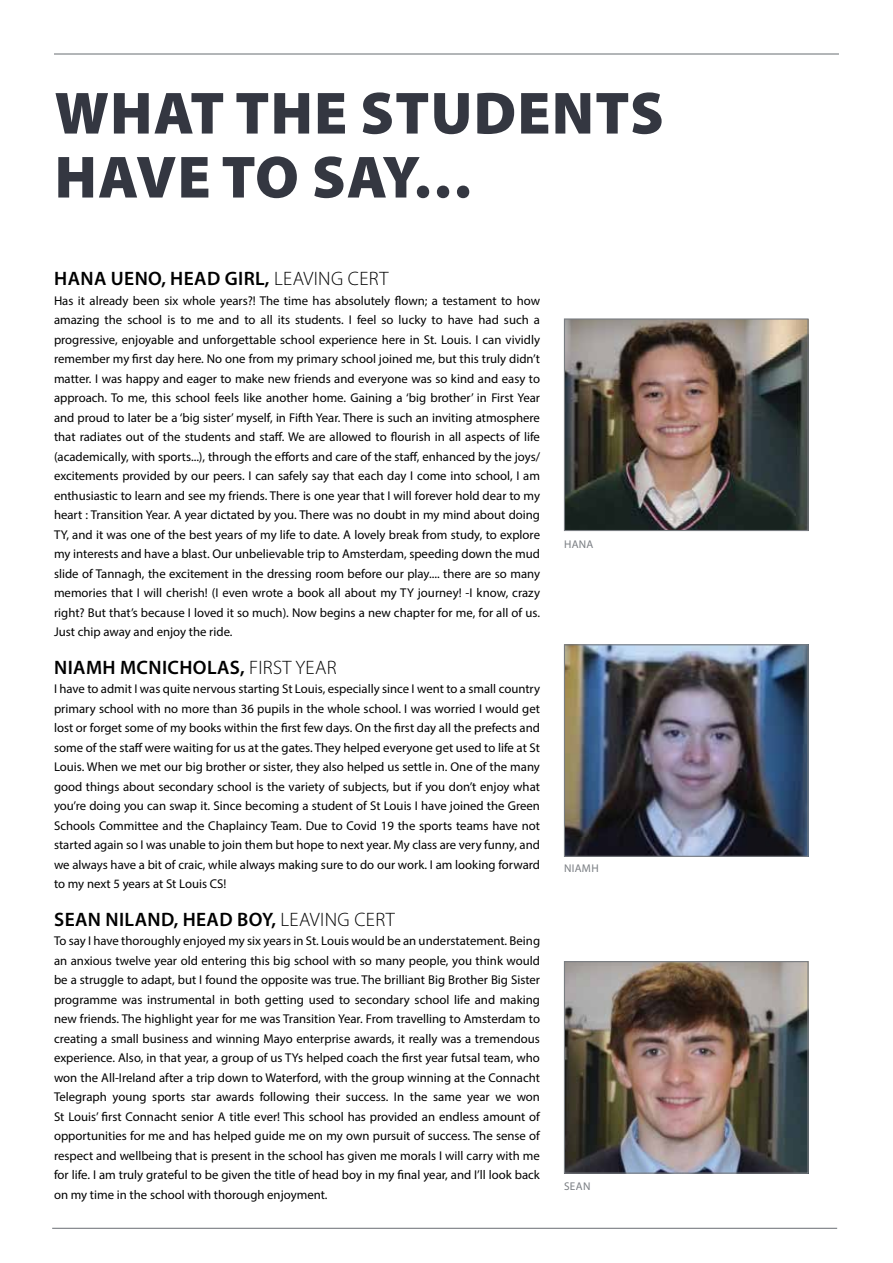
<style>
.page{position:relative;width:893px;height:1263px;background:#fff}
.page>*{position:absolute;margin:0;border:0;box-sizing:border-box;transform-origin:0 0}
.t1{font:900 60px/63.9px "Myriad Pro";letter-spacing:.02em;color:#343741}
.t2{font:600 19.5px "Myriad Pro";letter-spacing:.02em;color:#000}
.t3{font:12.75px/19.5px "Myriad Pro";color:#000;text-align:justify}
.t4{font:11.25px "Myriad Pro";letter-spacing:.03em;color:#797d82}
.s1{font-weight:300}
</style>
<div class="page">
<hr style="left:54px;top:53px;width:785px;height:2px;background:#797d82">
<img style="left:566px;top:320px;width:241px;height:209px">
<div style="left:564px;top:318px;width:245px;height:213px;border:1px solid #797d82"></div>
<img style="left:566px;top:646px;width:241px;height:209px">
<div style="left:564px;top:644px;width:245px;height:213px;border:1px solid #797d82"></div>
<img style="left:566px;top:963px;width:241px;height:209px">
<div style="left:564px;top:961px;width:245px;height:213px;border:1px solid #797d82"></div>
<hr style="left:52px;top:1228px;width:785px;height:1px;background:#797d82">
<h1 class="t1" style="left:55px;top:79px;width:611px">WHAT THE STUDENTS<br>HAVE TO SAY…</h1>
<h2 class="t2" style="left:54px;top:266px;width:336px">HANA UENO, HEAD GIRL, <span class="s1">LEAVING CERT</span></h2>
<p class="t3" style="left:54px;top:291px;width:488px">Has it already been six whole years?! The time has absolutely flown; a testament to how amazing the school is to me and to all its students. I feel so lucky to have had such a progressive, enjoyable and unforgettable school experience here in St. Louis. I can vividly remember my first day here. No one from my primary school joined me, but this truly didn’t matter. I was happy and eager to make new friends and everyone was so kind and easy to approach. To me, this school feels like another home. Gaining a ‘big brother’ in First Year and proud to later be a ‘big sister’ myself, in Fifth Year. There is such an inviting atmosphere that radiates out of the students and staff. We are allowed to flourish in all aspects of life (academically, with sports...), through the efforts and care of the staff, enhanced by the joys/ excitements provided by our peers. I can safely say that each day I come into school, I am enthusiastic to learn and see my friends. There is one year that I will forever hold dear to my heart : Transition Year. A year dictated by you. There was no doubt in my mind about doing TY, and it was one of the best years of my life to date. A lovely break from study, to explore my interests and have a blast. Our unbelievable trip to Amsterdam, speeding down the mud slide of Tannagh, the excitement in the dressing room before our play.... there are so many memories that I will cherish! (I even wrote a book all about my TY journey! -I know, crazy right? But that’s because I loved it so much). Now begins a new chapter for me, for all of us.<br>Just chip away and enjoy the ride.</p>
<h2 class="t2" style="left:54px;top:655px;width:284px">NIAMH MCNICHOLAS, <span class="s1">FIRST YEAR</span></h2>
<p class="t3" style="left:54px;top:679px;width:488px">I have to admit I was quite nervous starting St Louis, especially since I went to a small country primary school with no more than 36 pupils in the whole school. I was worried I would get lost or forget some of my books within the first few days. On the first day all the prefects and some of the staff were waiting for us at the gates. They helped everyone get used to life at St Louis. When we met our big brother or sister, they also helped us settle in. One of the many good things about secondary school is the variety of subjects, but if you don’t enjoy what you’re doing you can swap it. Since becoming a student of St Louis I have joined the Green Schools Committee and the Chaplaincy Team. Due to Covid 19 the sports teams have not started again so I was unable to join them but hope to next year. My class are very funny, and we always have a bit of craic, while always making sure to do our work. I am looking forward to my next 5 years at St Louis CS!</p>
<h2 class="t2" style="left:54px;top:907px;width:342px">SEAN NILAND, HEAD BOY, <span class="s1">LEAVING CERT</span></h2>
<p class="t3" style="left:54px;top:931px;width:488px">To say I have thoroughly enjoyed my six years in St. Louis would be an understatement. Being an anxious twelve year old entering this big school with so many people, you think would be a struggle to adapt, but I found the opposite was true. The brilliant Big Brother Big Sister programme was instrumental in both getting used to secondary school life and making new friends. The highlight year for me was Transition Year. From travelling to Amsterdam to creating a small business and winning Mayo enterprise awards, it really was a tremendous experience. Also, in that year, a group of us TYs helped coach the first year futsal team, who won the All-Ireland after a trip down to Waterford, with the group winning at the Connacht Telegraph young sports star awards following their success. In the same year we won St Louis’ first Connacht senior A title ever! This school has provided an endless amount of opportunities for me and has helped guide me on my own pursuit of success. The sense of respect and wellbeing that is present in the school has given me morals I will carry with me for life. I am truly grateful to be given the title of head boy in my final year, and I’ll look back on my time in the school with thorough enjoyment.</p>
<p class="t4" style="left:564px;top:537px;width:31px">HANA</p>
<p class="t4" style="left:564px;top:861px;width:36px">NIAMH</p>
<p class="t4" style="left:564px;top:1179px;width:28px">SEAN</p>
</div>
